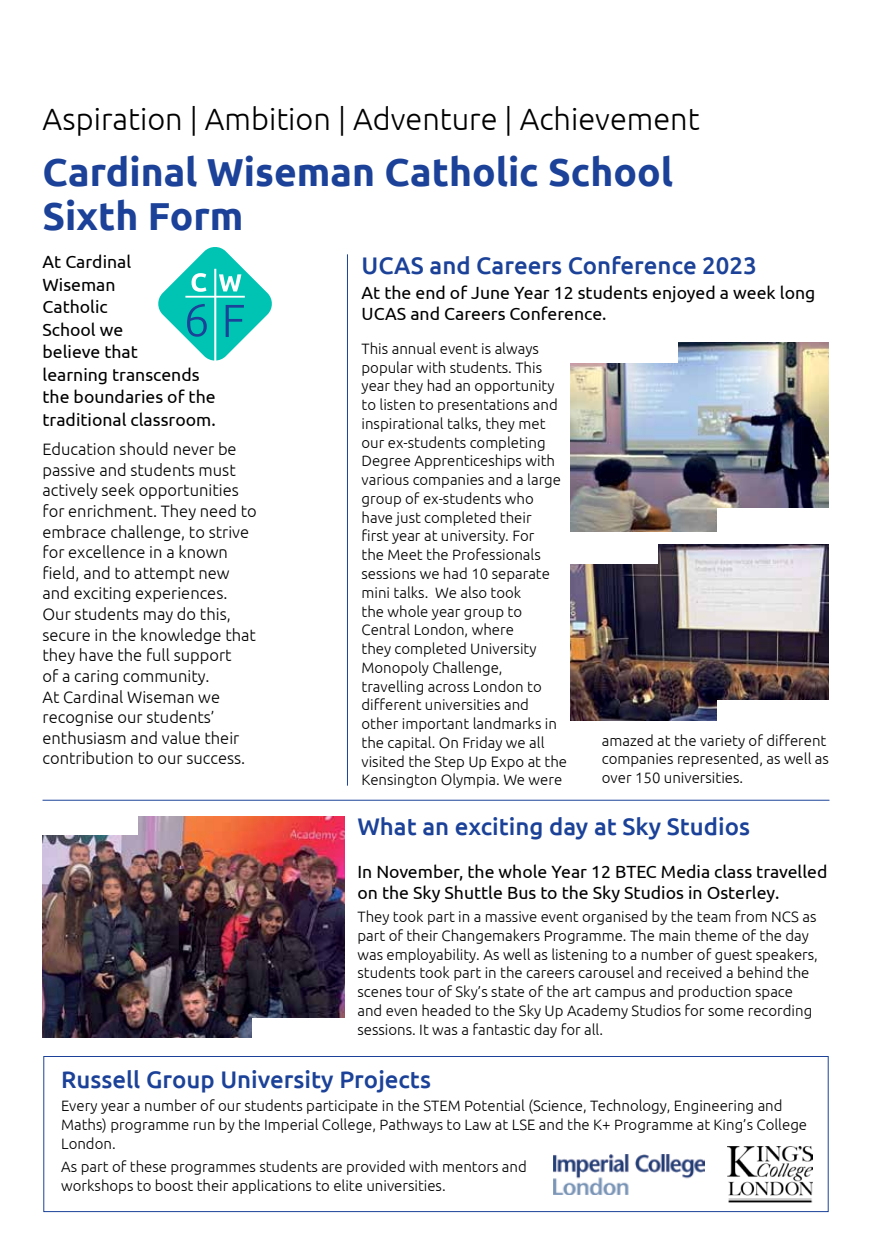
<style>
.page{position:relative;width:872px;height:1246px;background:#fff}
.page>*{position:absolute;margin:0;border:0;box-sizing:border-box;transform-origin:0 0}
.t1{font:700 39px/43.5px "Ubuntu";color:#1b4298}
.t2{font:300 30.75px "Ubuntu";color:#000}
.t3{font:500 24px "Ubuntu";color:#1b4298}
.t4{font:17.7px/22.5px "Ubuntu";color:#000}
.t5{font:300 16.5px/20.7px "Ubuntu";color:#000}
.t6{font:300 15px/18.8px "Ubuntu";color:#000}
</style>
<div class="page">
<img style="left:570px;top:342px;width:258px;height:189px">
<div style="left:43px;top:1056px;width:785px;height:156px;border:1px solid #1b4298"></div>
<img style="left:727px;top:1147px;width:85px;height:56px">
<img style="left:553px;top:1155px;width:151px;height:40px">
<svg style="left:158px;top:247px;width:114px;height:114px"></svg>
<hr style="left:214px;top:269px;width:2px;height:92px;background:#fff">
<hr style="left:185px;top:296px;width:60px;height:2px;background:#fff">
<img style="left:43px;top:816px;width:301px;height:221px">
<hr style="left:43px;top:800px;width:786px;height:1px;background:#1b4298">
<hr style="left:347px;top:254px;width:1px;height:532px;background:#1b4298">
<div style="left:36px;top:806px;width:102px;height:29px;background:#fff"></div>
<div style="left:565px;top:332px;width:112px;height:31px;background:#fff"></div>
<div style="left:252px;top:1018px;width:95px;height:27px;background:#fff"></div>
<img style="left:570px;top:544px;width:258px;height:177px">
<div style="left:717px;top:509px;width:112px;height:31px;background:#fff"></div>
<div style="left:563px;top:540px;width:95px;height:24px;background:#fff"></div>
<div style="left:717px;top:700px;width:112px;height:24px;background:#fff"></div>
<h2 class="t2" style="left:43px;top:101px;width:658px">Aspiration | Ambition | Adventure | Achievement</h2>
<h1 class="t1" style="left:43px;top:150px;width:632px">Cardinal Wiseman Catholic School<br>Sixth Form</h1>
<p class="t4" style="left:43px;top:250px;width:175px">At Cardinal<br>Wiseman<br>Catholic<br>School we<br>believe that<br>learning transcends the boundaries of the traditional classroom.</p>
<p class="t5" style="left:43px;top:438px;width:216px">Education should never be passive and students must actively seek opportunities for enrichment. They need to embrace challenge, to strive for excellence in a known field, and to attempt new and exciting experiences.<br>Our students may do this, secure in the knowledge that they have the full support<br>of a caring community.<br>At Cardinal Wiseman we recognise our students’ enthusiasm and value their contribution to our success.</p>
<h3 class="t3" style="left:361px;top:250px;width:397px">UCAS and Careers Conference 2023</h3>
<p class="t4" style="left:361px;top:282px;width:455px;line-height:21px">At the end of June Year 12 students enjoyed a week long<br>UCAS and Careers Conference.</p>
<p class="t6" style="left:361px;top:339px;width:207px">This annual event is always popular with students. This year they had an opportunity to listen to presentations and inspirational talks, they met our ex-students completing<br>Degree Apprenticeships with various companies and a large group of ex-students who have just completed their<br>first year at university. For<br>the Meet the Professionals sessions we had 10 separate mini talks. We also took<br>the whole year group to<br>Central London, where<br>they completed University<br>Monopoly Challenge, travelling across London to different universities and other important landmarks in the capital. On Friday we all visited the Step Up Expo at the<br>Kensington Olympia. We were</p>
<p class="t6" style="left:602px;top:730px;width:229px">amazed at the variety of different companies represented, as well as over 150 universities.</p>
<h3 class="t3" style="left:357px;top:811px;width:394px">What an exciting day at Sky Studios</h3>
<p class="t4" style="left:357px;top:861px;width:471px;line-height:21px">In November, the whole Year 12 BTEC Media class travelled on the Sky Shuttle Bus to the Sky Studios in Osterley.</p>
<p class="t6" style="left:357px;top:907px;width:462px">They took part in a massive event organised by the team from NCS as part of their Changemakers Programme. The main theme of the day was employability. As well as listening to a number of guest speakers, students took part in the careers carousel and received a behind the scenes tour of Sky’s state of the art campus and production space and even headed to the Sky Up Academy Studios for some recording sessions. It was a fantastic day for all.</p>
<h3 class="t3" style="left:61px;top:1064px;width:371px">Russell Group University Projects</h3>
<p class="t6" style="left:61px;top:1096px;width:747px">Every year a number of our students participate in the STEM Potential (Science, Technology, Engineering and<br>Maths) programme run by the Imperial College, Pathways to Law at LSE and the K+ Programme at King’s College<br>London.</p>
<p class="t6" style="left:61px;top:1157px;width:467px">As part of these programmes students are provided with mentors and workshops to boost their applications to elite universities.</p>
</div>
